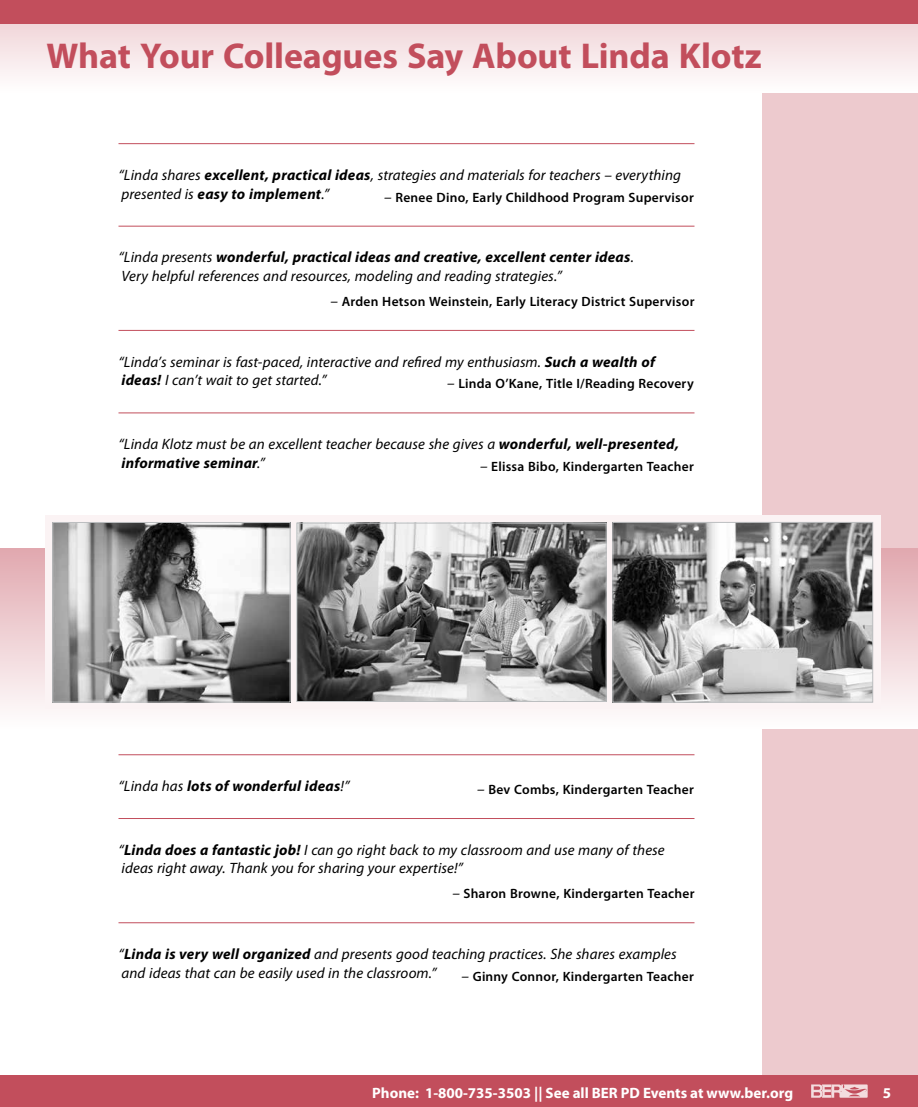
<style>
.page{position:relative;width:918px;height:1107px;background:#fff}
.page>*{position:absolute;margin:0;border:0;box-sizing:border-box;transform-origin:0 0}
.t1{font:700 36px "Myriad Pro";letter-spacing:-.005em;color:#c24e5c}
.t2{font:italic 15px/18.8px "Myriad Pro";letter-spacing:.005em;color:#000}
.t3{font:700 15px "Myriad Pro";color:#fff}
.t4{font:italic 700 15px "Myriad Pro";letter-spacing:.015em;color:#000}
.t5{font:600 13.5px "Myriad Pro";letter-spacing:.015em;color:#000}
.s1{font-weight:700}
.s2{font-weight:400;font-style:italic;font-size:15px}
.s3{font-weight:400}
</style>
<div class="page">
<div style="left:763px;top:0;width:155px;height:1107px;background:#edcace"></div>
<div style="left:0;top:1076px;width:918px;height:31px;background:#c24e5c"></div>
<svg style="left:811px;top:1084px;width:57px;height:14px"></svg>
<svg style="left:0;top:24px;width:918px;height:68px"></svg>
<div style="left:0;top:0;width:918px;height:24px;background:#c24e5c"></div>
<hr style="left:118px;top:143px;width:576px;height:1px;background:#c24e5c">
<hr style="left:118px;top:226px;width:576px;height:1px;background:#c24e5c">
<hr style="left:118px;top:330px;width:576px;height:1px;background:#c24e5c">
<hr style="left:118px;top:413px;width:576px;height:1px;background:#c24e5c">
<div style="left:0;top:548px;width:918px;height:180px;background:linear-gradient(to bottom,#e1a9b0,#fefdfd)"></div>
<div style="left:45px;top:516px;width:835px;height:193px;background:#fbf3f4"></div>
<img style="left:299px;top:525px;width:305px;height:175px">
<div style="left:297px;top:523px;width:309px;height:179px;border:1px solid #bcbec0"></div>
<img style="left:55px;top:524px;width:233px;height:176px">
<div style="left:53px;top:522px;width:237px;height:180px;border:1px solid #bcbec0"></div>
<img style="left:615px;top:524px;width:256px;height:176px">
<div style="left:613px;top:522px;width:260px;height:180px;border:1px solid #bcbec0"></div>
<hr style="left:118px;top:755px;width:576px;height:1px;background:#c24e5c">
<hr style="left:118px;top:818px;width:576px;height:1px;background:#c24e5c">
<hr style="left:118px;top:923px;width:576px;height:1px;background:#c24e5c">
<h1 class="t1" style="left:46px;top:32px;width:717px">What Your Colleagues Say About Linda Klotz</h1>
<p class="t2" style="left:118px;top:165px;width:564px">“Linda shares <span class="s1">excellent, practical ideas</span>, strategies and materials for teachers – everything presented is <span class="s1">easy to implement</span>.”</p>
<p class="t5" style="left:384px;top:188px;width:311px"><span class="s2">–</span> Renee Dino, Early Childhood Program Supervisor</p>
<p class="t2" style="left:118px;top:248px;width:517px">“Linda presents <span class="s1">wonderful, practical ideas and creative, excellent center ideas</span>.<br>Very helpful references and resources, modeling and reading strategies.”</p>
<p class="t5" style="left:330px;top:293px;width:365px"><span class="s2">–</span> Arden Hetson Weinstein, Early Literacy District Supervisor</p>
<p class="t2" style="left:118px;top:352px;width:538px">“Linda’s seminar is fast-paced, interactive and refired my enthusiasm. <span class="s1">Such a wealth of ideas!</span> I can’t wait to get started.”</p>
<p class="t5" style="left:447px;top:375px;width:248px"><span class="s2">–</span> Linda O’Kane, Title I/Reading Recovery</p>
<p class="t2" style="left:118px;top:434px;width:562px">“Linda Klotz must be an excellent teacher because she gives a <span class="s1">wonderful, well-presented, informative seminar</span>.”</p>
<p class="t5" style="left:480px;top:458px;width:215px"><span class="s2">–</span> Elissa Bibo, Kindergarten Teacher</p>
<p class="t4" style="left:118px;top:776px;width:233px"><span class="s3">“Linda has</span> lots of wonderful ideas<span class="s3">!”</span></p>
<p class="t5" style="left:477px;top:781px;width:218px"><span class="s2">–</span> Bev Combs, Kindergarten Teacher</p>
<p class="t2" style="left:118px;top:840px;width:548px">“<span class="s1">Linda does a fantastic job!</span> I can go right back to my classroom and use many of these ideas right away. Thank you for sharing your expertise!”</p>
<p class="t5" style="left:452px;top:885px;width:244px"><span class="s2">–</span> Sharon Browne, Kindergarten Teacher</p>
<p class="t2" style="left:118px;top:944px;width:560px">“<span class="s1">Linda is very well organized</span> and presents good teaching practices. She shares examples and ideas that can be easily used in the classroom.”</p>
<p class="t5" style="left:462px;top:968px;width:234px"><span class="s2">–</span> Ginny Connor, Kindergarten Teacher</p>
<p class="t3" style="left:372px;top:1083px;width:422px">Phone: 1-800-735-3503 || See all BER PD Events at www.ber.org</p>
<p class="t3" style="left:883px;top:1083px;width:10px">5</p>
</div>
